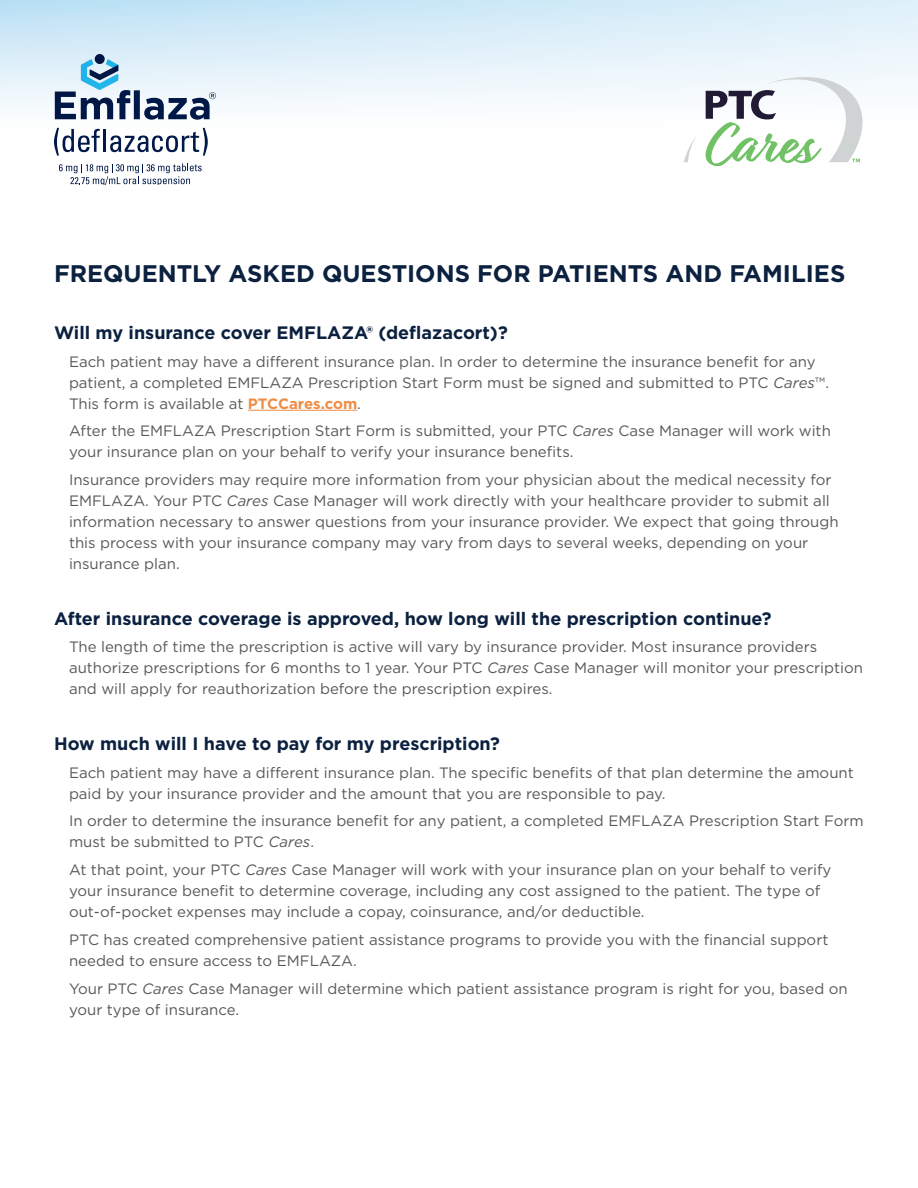
<style>
.page{position:relative;width:918px;height:1188px;background:#fff}
.page>*{position:absolute;margin:0;border:0;box-sizing:border-box;transform-origin:0 0}
.t1{font:700 24px "Gotham";color:#0b213f}
.t2{font:700 18px "Gotham";color:#0b213f}
.t3{font:15px/21px "Gotham";color:#57585a}
.s1{font-style:italic}
.s2{font-weight:700;color:#ee8d47}
</style>
<div class="page">
<hr style="left:248px;top:410px;width:109px;height:1px;background:#ee8d47">
<svg style="left:0;top:0;width:918px;height:128px"></svg>
<svg style="left:54px;top:128px;width:46px;height:28px"></svg>
<hr style="left:103px;top:129px;width:3px;height:23px;background:#001948">
<svg style="left:110px;top:128px;width:98px;height:28px"></svg>
<svg style="left:59px;top:163px;width:143px;height:22px"></svg>
<div style="left:95px;top:54px;width:10px;height:10px;background:#001948;border-radius:50%"></div>
<svg style="left:55px;top:59px;width:161px;height:61px"></svg>
<svg style="left:684px;top:137px;width:12px;height:25px"></svg>
<svg style="left:704px;top:77px;width:158px;height:89px"></svg>
<h1 class="t1" style="left:54px;top:258px;width:793px">FREQUENTLY ASKED QUESTIONS FOR PATIENTS AND FAMILIES</h1>
<p class="t2" style="left:54px;top:321px;width:455px">Will my insurance cover EMFLAZA® (deflazacort)?</p>
<p class="t3" style="left:69px;top:351px;width:762px">Each patient may have a different insurance plan. In order to determine the insurance benefit for any patient, a completed EMFLAZA Prescription Start Form must be signed and submitted to PTC <span class="s1">Cares</span>™.<br>This form is available at <span class="s2">PTCCares.com</span>.</p>
<p class="t3" style="left:69px;top:420px;width:763px">After the EMFLAZA Prescription Start Form is submitted, your PTC <span class="s1">Cares</span> Case Manager will work with your insurance plan on your behalf to verify your insurance benefits.</p>
<p class="t3" style="left:69px;top:469px;width:771px">Insurance providers may require more information from your physician about the medical necessity for EMFLAZA. Your PTC <span class="s1">Cares</span> Case Manager will work directly with your healthcare provider to submit all information necessary to answer questions from your insurance provider. We expect that going through this process with your insurance company may vary from days to several weeks, depending on your insurance plan.</p>
<p class="t2" style="left:54px;top:606px;width:719px">After insurance coverage is approved, how long will the prescription continue?</p>
<p class="t3" style="left:69px;top:636px;width:796px">The length of time the prescription is active will vary by insurance provider. Most insurance providers authorize prescriptions for 6 months to 1 year. Your PTC <span class="s1">Cares</span> Case Manager will monitor your prescription and will apply for reauthorization before the prescription expires.</p>
<p class="t2" style="left:54px;top:732px;width:448px">How much will I have to pay for my prescription?</p>
<p class="t3" style="left:69px;top:762px;width:786px">Each patient may have a different insurance plan. The specific benefits of that plan determine the amount paid by your insurance provider and the amount that you are responsible to pay.</p>
<p class="t3" style="left:69px;top:810px;width:796px">In order to determine the insurance benefit for any patient, a completed EMFLAZA Prescription Start Form must be submitted to PTC <span class="s1">Cares</span>.</p>
<p class="t3" style="left:69px;top:859px;width:764px">At that point, your PTC <span class="s1">Cares</span> Case Manager will work with your insurance plan on your behalf to verify your insurance benefit to determine coverage, including any cost assigned to the patient. The type of out-of-pocket expenses may include a copay, coinsurance, and/or deductible.</p>
<p class="t3" style="left:69px;top:929px;width:761px">PTC has created comprehensive patient assistance programs to provide you with the financial support needed to ensure access to EMFLAZA.</p>
<p class="t3" style="left:69px;top:978px;width:780px">Your PTC <span class="s1">Cares</span> Case Manager will determine which patient assistance program is right for you, based on your type of insurance.</p>
</div>
